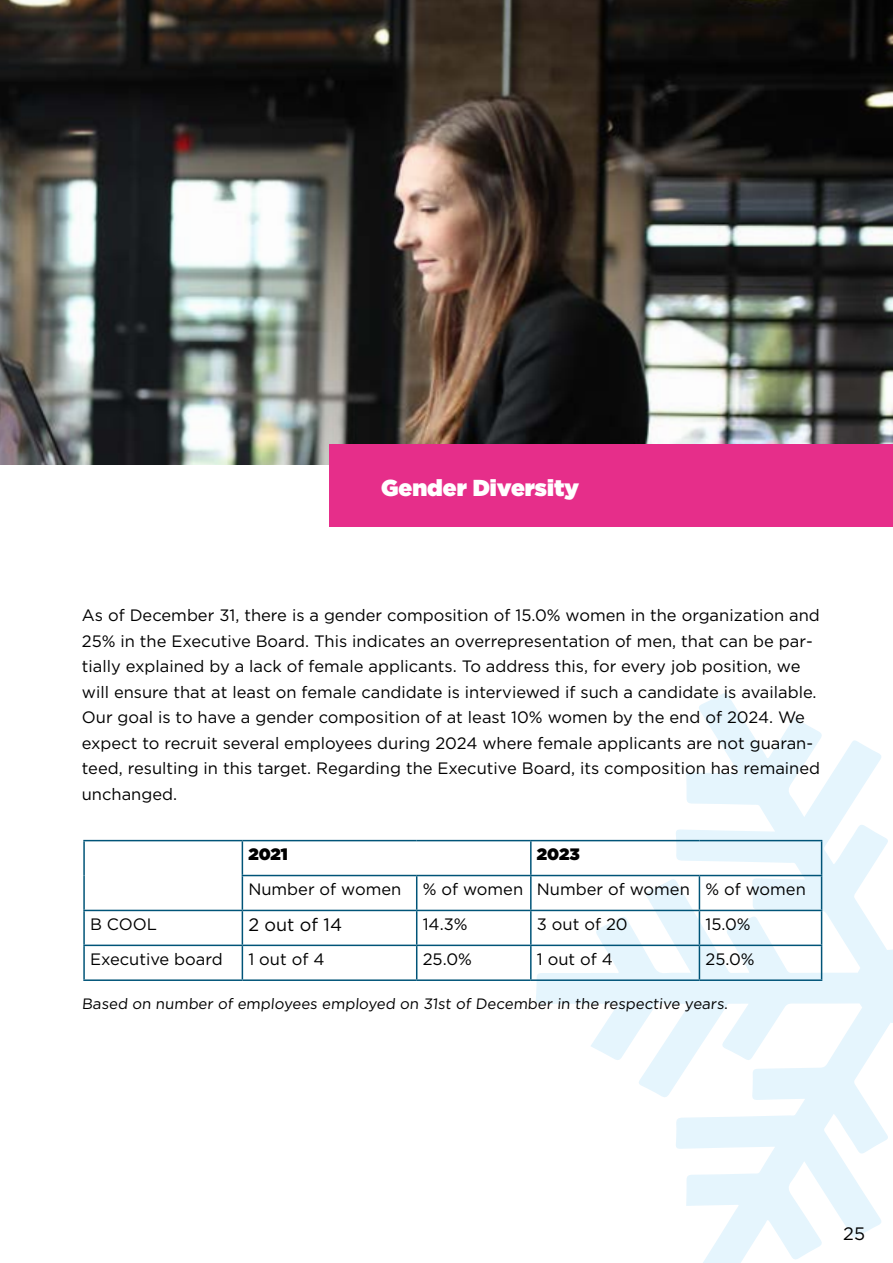
<style>
.page{position:relative;width:893px;height:1263px;background:#fff}
.page>*{position:absolute;margin:0;border:0;box-sizing:border-box;transform-origin:0 0}
.t1{font:900 23.1px "Gotham";color:#fff}
.t2{font:18px "Gotham";color:#000}
.t3{font:16.5px/25.5px "Gotham";color:#000}
.t4{font:900 16.5px "Gotham";color:#000}
.t5{font:15px "Gotham";color:#000}
</style>
<div class="page">
<img style="left:0;top:0;width:893px;height:465px">
<svg style="left:676px;top:1029px;width:212px;height:234px;fill:#e6f5fd"></svg>
<svg style="left:535px;top:879px;width:326px;height:220px"></svg>
<svg style="left:676px;top:693px;width:212px;height:277px"></svg>
<svg style="left:851px;top:944px;width:42px;height:85px;background:#e7f5fd"></svg>
<hr style="left:83px;top:840px;width:159px;height:1px;background:#005478">
<hr style="left:83px;top:841px;width:2px;height:34px;background:#005478">
<hr style="left:242px;top:840px;width:175px;height:1px;background:#005478">
<hr style="left:242px;top:841px;width:1px;height:34px;background:#005478">
<hr style="left:417px;top:840px;width:114px;height:1px;background:#005478">
<hr style="left:531px;top:840px;width:168px;height:1px;background:#005478">
<hr style="left:530px;top:841px;width:2px;height:34px;background:#005478">
<hr style="left:699px;top:840px;width:123px;height:1px;background:#005478">
<hr style="left:821px;top:841px;width:1px;height:34px;background:#005478">
<hr style="left:83px;top:875px;width:2px;height:35px;background:#005478">
<hr style="left:242px;top:875px;width:175px;height:1px;background:#005478">
<hr style="left:242px;top:876px;width:1px;height:34px;background:#005478">
<hr style="left:417px;top:875px;width:114px;height:1px;background:#005478">
<hr style="left:416px;top:876px;width:1px;height:34px;background:#005478">
<hr style="left:531px;top:875px;width:168px;height:1px;background:#005478">
<hr style="left:530px;top:876px;width:2px;height:34px;background:#005478">
<hr style="left:699px;top:875px;width:123px;height:1px;background:#005478">
<hr style="left:699px;top:876px;width:1px;height:34px;background:#005478">
<hr style="left:821px;top:876px;width:1px;height:34px;background:#005478">
<hr style="left:83px;top:910px;width:159px;height:1px;background:#005478">
<hr style="left:83px;top:911px;width:2px;height:33px;background:#005478">
<hr style="left:242px;top:910px;width:175px;height:1px;background:#005478">
<hr style="left:242px;top:911px;width:1px;height:33px;background:#005478">
<hr style="left:417px;top:910px;width:114px;height:1px;background:#005478">
<hr style="left:416px;top:911px;width:1px;height:33px;background:#005478">
<hr style="left:531px;top:910px;width:168px;height:1px;background:#005478">
<hr style="left:530px;top:911px;width:2px;height:33px;background:#005478">
<hr style="left:699px;top:910px;width:123px;height:1px;background:#005478">
<hr style="left:699px;top:911px;width:1px;height:33px;background:#005478">
<hr style="left:821px;top:911px;width:1px;height:33px;background:#005478">
<hr style="left:83px;top:944px;width:159px;height:2px;background:#005478">
<hr style="left:83px;top:946px;width:2px;height:33px;background:#005478">
<hr style="left:242px;top:944px;width:175px;height:2px;background:#005478">
<hr style="left:242px;top:946px;width:1px;height:33px;background:#005478">
<hr style="left:417px;top:944px;width:114px;height:2px;background:#005478">
<hr style="left:416px;top:946px;width:1px;height:33px;background:#005478">
<hr style="left:531px;top:944px;width:168px;height:2px;background:#005478">
<hr style="left:530px;top:946px;width:2px;height:33px;background:#005478">
<hr style="left:699px;top:944px;width:123px;height:2px;background:#005478">
<hr style="left:699px;top:946px;width:1px;height:33px;background:#005478">
<hr style="left:821px;top:946px;width:1px;height:33px;background:#005478">
<hr style="left:83px;top:979px;width:159px;height:2px;background:#005478">
<hr style="left:242px;top:979px;width:175px;height:2px;background:#005478">
<hr style="left:417px;top:979px;width:114px;height:2px;background:#005478">
<hr style="left:531px;top:979px;width:168px;height:2px;background:#005478">
<hr style="left:699px;top:979px;width:123px;height:2px;background:#005478">
<div style="left:330px;top:445px;width:563px;height:82px;background:#e62e8a"></div>
<h1 class="t1" style="left:381px;top:471px;width:200px">Gender Diversity</h1>
<p class="t3" style="left:82px;top:602px;width:740px">As of December 31, there is a gender composition of 15.0% women in the organization and 25% in the Executive Board. This indicates an overrepresentation of men, that can be par&shy;tially explained by a lack of female applicants. To address this, for every job position, we will ensure that at least on female candidate is interviewed if such a candidate is available.<br>Our goal is to have a gender composition of at least 10% women by the end of 2024. We expect to recruit several employees during 2024 where female applicants are not guaran&shy;teed, resulting in this target. Regarding the Executive Board, its composition has remained unchanged.</p>
<p class="t4" style="left:248px;top:842px;width:41px">2021</p>
<p class="t4" style="left:537px;top:842px;width:44px">2023</p>
<p class="t3" style="left:248px;top:876px;width:154px">Number of women</p>
<p class="t3" style="left:423px;top:876px;width:385px">% of women Number of women % of women</p>
<p class="t3" style="left:90px;top:911px;width:68px">B COOL</p>
<p class="t2" style="left:248px;top:913px;width:95px">2 out of 14</p>
<p class="t3" style="left:423px;top:911px;width:46px">14.3%</p>
<p class="t3" style="left:537px;top:911px;width:92px">3 out of 20</p>
<p class="t3" style="left:705px;top:911px;width:47px">15.0%</p>
<p class="t3" style="left:90px;top:946px;width:134px">Executive board</p>
<p class="t3" style="left:248px;top:946px;width:78px">1 out of 4</p>
<p class="t3" style="left:423px;top:946px;width:51px">25.0%</p>
<p class="t3" style="left:537px;top:946px;width:78px">1 out of 4</p>
<p class="t3" style="left:705px;top:946px;width:51px">25.0%</p>
<p class="t5" style="left:82px;top:994px;width:649px">Based on number of employees employed on 31st of December in the respective years.</p>
<p class="t2" style="left:843px;top:1222px;width:23px">25</p>
</div>
